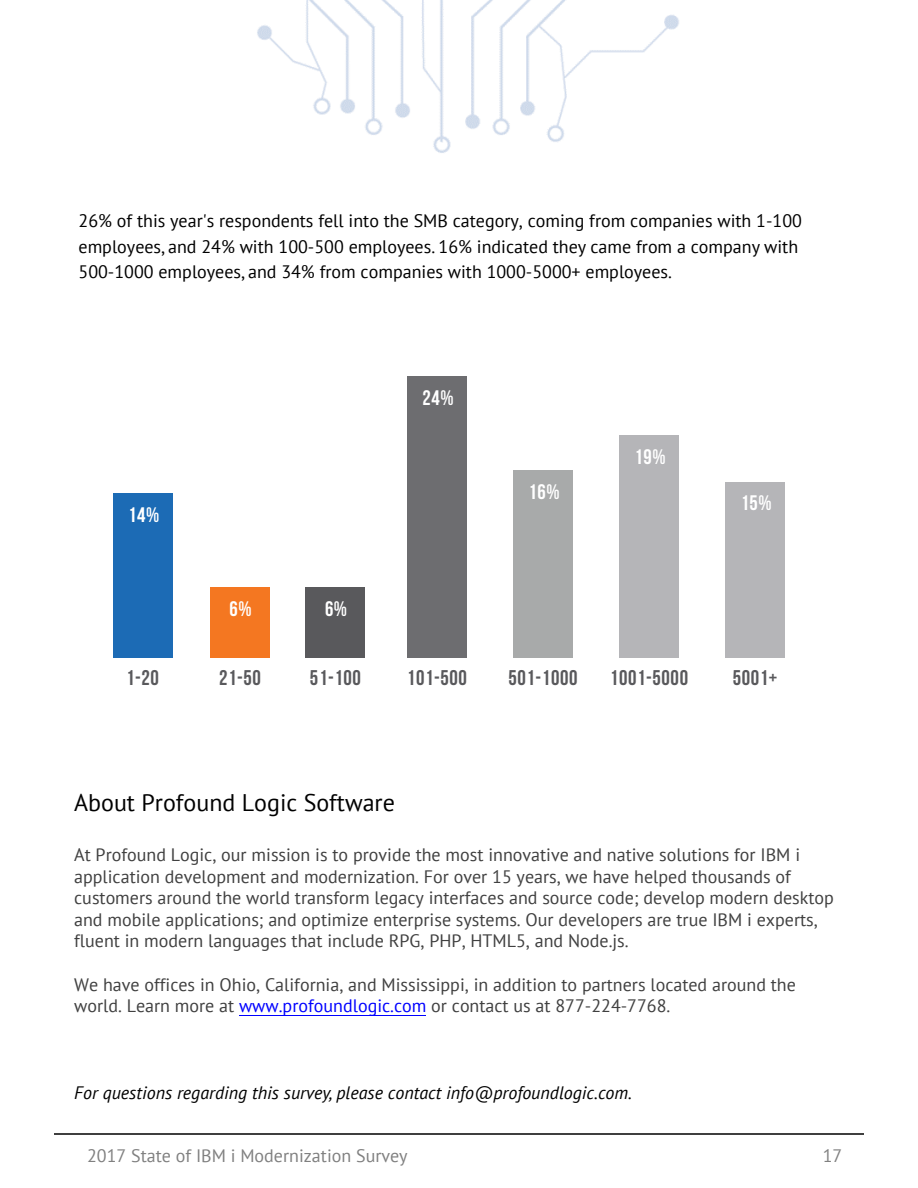
<style>
.page{position:relative;width:918px;height:1188px;background:#fff}
.page>*{position:absolute;margin:0;border:0;box-sizing:border-box;transform-origin:0 0}
.t1{font:24px "PT Sans";color:#000}
.t2{font:21.3px "Bebas Neue";letter-spacing:.03em;color:#59595c}
.t3{font:21px "Bebas Neue";letter-spacing:.03em;color:#fff}
.t4{font:18px/21.6px "PT Sans";color:#404040}
.t5{font:18px/25.2px "PT Sans";color:#000}
.t6{font:italic 18px "PT Sans";color:#000}
.t7{font:18px "PT Sans";color:#808080}
.t8{font:18px "PT Sans";color:#808080}
.s1{color:#00f}
.s2{font-style:inherit}
</style>
<div class="page">
<hr style="left:54px;top:1133px;width:810px;height:2px;background:#000">
<hr style="left:239px;top:1015px;width:187px;height:1px;background:#00f">
<div style="left:725px;top:482px;width:60px;height:176px;background:#b5b5b8"></div>
<div style="left:619px;top:435px;width:60px;height:223px;background:#b5b5b8"></div>
<div style="left:513px;top:470px;width:60px;height:188px;background:#a8aaaa"></div>
<div style="left:407px;top:376px;width:60px;height:282px;background:#6d6d70"></div>
<div style="left:306px;top:587px;width:59px;height:71px;background:#59595c"></div>
<div style="left:210px;top:587px;width:60px;height:71px;background:#f47721"></div>
<div style="left:113px;top:494px;width:59px;height:164px;background:#1c6bb5"></div>
<img style="left:257px;top:0;width:422px;height:153px">
<p class="t5" style="left:79px;top:208px;width:725px">26% of this year's respondents fell into the SMB category, coming from companies with 1-100 employees, and 24% with 100-500 employees. 16% indicated they came from a company with<br>500-1000 employees, and 34% from companies with 1000-5000+ employees.</p>
<p class="t3" style="left:128px;top:503px;width:32px">14%</p>
<p class="t3" style="left:230px;top:597px;width:24px">6%</p>
<p class="t3" style="left:325px;top:597px;width:24px">6%</p>
<p class="t3" style="left:423px;top:386px;width:32px">24%</p>
<p class="t3" style="left:529px;top:480px;width:32px">16%</p>
<p class="t3" style="left:635px;top:445px;width:32px">19%</p>
<p class="t3" style="left:741px;top:492px;width:32px">15%</p>
<p class="t2" style="left:126px;top:666px;width:34px">1-20</p>
<p class="t2" style="left:219px;top:666px;width:43px">21-50</p>
<p class="t2" style="left:310px;top:666px;width:52px">51-100</p>
<p class="t2" style="left:407px;top:666px;width:62px">101-500</p>
<p class="t2" style="left:508px;top:666px;width:71px">501-1000</p>
<p class="t2" style="left:610px;top:666px;width:80px">1001-5000</p>
<p class="t2" style="left:733px;top:666px;width:46px">5001+</p>
<h1 class="t1" style="left:74px;top:787px;width:322px">About Profound Logic Software</h1>
<p class="t4" style="left:74px;top:844px;width:761px">At Profound Logic, our mission is to provide the most innovative and native solutions for IBM i application development and modernization. For over 15 years, we have helped thousands of customers around the world transform legacy interfaces and source code; develop modern desktop and mobile applications; and optimize enterprise systems. Our developers are true IBM i experts, fluent in modern languages that include RPG, PHP, HTML5, and Node.js.</p>
<p class="t4" style="left:74px;top:973px;width:723px">We have offices in Ohio, California, and Mississippi, in addition to partners located around the world. Learn more at <span class="s1">www.profoundlogic.com</span> or contact us at 877-224-7768.</p>
<p class="t6" style="left:74px;top:1081px;width:559px">For questions regarding this survey, please contact info@profoundlogic.com.</p>
<p class="t7" style="left:87px;top:1144px;width:322px">2017 State of IBM i Modernization Survey</p>
<p class="t8" style="left:823px;top:1144px;width:21px">1<span class="s2">7</span></p>
</div>
